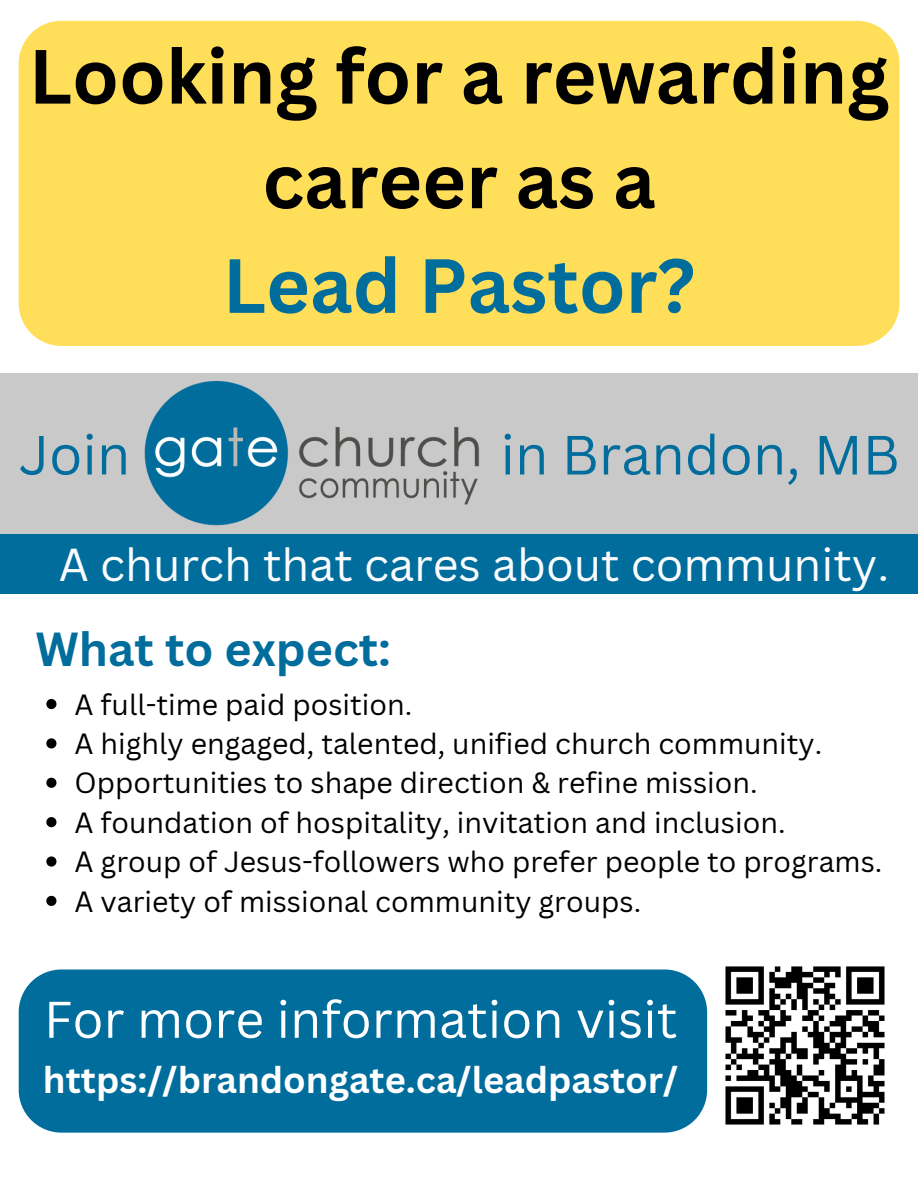
<style>
.page{position:relative;width:918px;height:1188px;background:#fff}
.page>*{position:absolute;margin:0;border:0;box-sizing:border-box;transform-origin:0 0}
.t1{font:700 75px/104.7px "Canva Sans";color:#000;text-align:center}
.t2{font:700 75px "Canva Sans";color:#016d9c}
.t3{font:54px "Canva Sans";color:#016d9c}
.t4{font:50.4px "Canva Sans";color:#fff}
.t5{font:700 46.5px "Canva Sans";color:#016d9c}
.t6{font:45px "Canva Sans";color:#fbfcfd}
.t7{font:700 36.3px "Canva Sans";color:#fff}
.t8{font:28.5px/39.3px "Canva Sans";color:#000}
</style>
<div class="page">
<div style="left:0;top:373px;width:918px;height:162px;background:#c9c9c9"></div>
<img style="left:144px;top:381px;width:335px;height:145px">
<img style="left:725px;top:966px;width:160px;height:159px">
<div style="left:0;top:535px;width:918px;height:59px;background:#016d9c"></div>
<div style="left:19px;top:969px;width:688px;height:164px;background:#016d9c"></div>
<div style="left:19px;top:21px;width:881px;height:325px;background:#ffde59"></div>
<svg style="left:46px;top:699px;width:10px;height:10px"></svg>
<svg style="left:46px;top:738px;width:10px;height:10px"></svg>
<svg style="left:46px;top:778px;width:10px;height:10px"></svg>
<svg style="left:46px;top:817px;width:10px;height:10px"></svg>
<svg style="left:46px;top:856px;width:10px;height:11px"></svg>
<svg style="left:46px;top:896px;width:10px;height:10px"></svg>
<h1 class="t1" style="left:29px;top:22px;width:862px">Looking for a rewarding career as a</h1>
<h2 class="t3" style="left:19px;top:417px;width:113px">Join</h2>
<h1 class="t2" style="left:223px;top:233px;width:474px">Lead Pastor?</h1>
<h2 class="t3" style="left:501px;top:417px;width:401px">in Brandon, MB</h2>
<h3 class="t6" style="left:59px;top:533px;width:832px">A church that cares about community.</h3>
<h3 class="t5" style="left:35px;top:616px;width:357px">What to expect:</h3>
<p class="t8" style="left:75px;top:684px;width:809px">A full-time paid position.<br>A highly engaged, talented, unified church community.<br>Opportunities to shape direction &amp; refine mission.<br>A foundation of hospitality, invitation and inclusion.<br>A group of Jesus-followers who prefer people to programs.<br>A variety of missional community groups.</p>
<h3 class="t4" style="left:44px;top:984px;width:635px">For more information visit</h3>
<p class="t7" style="left:43px;top:1054px;width:637px">https://brandongate.ca/leadpastor/</p>
</div>
